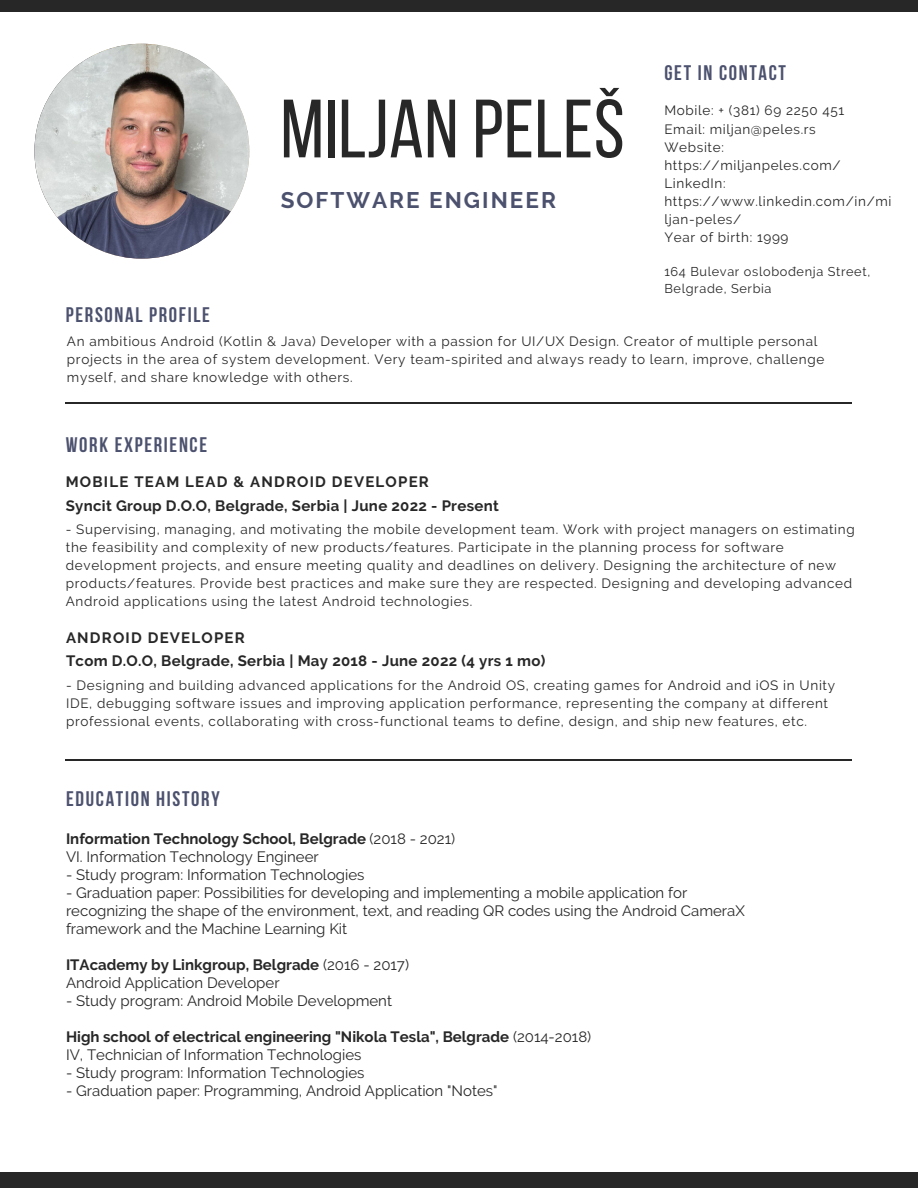
<style>
.page{position:relative;width:918px;height:1188px;background:#fff}
.page>*{position:absolute;margin:0;border:0;box-sizing:border-box;transform-origin:0 0}
.t1{font:82.5px "Bebas Neue";letter-spacing:.01em;color:#272727}
.t2{font:700 22.5px "Raleway";letter-spacing:.09em;color:#4c516e}
.t3{font:700 21px "Bebas Neue";letter-spacing:.08em;color:#4c516e}
.t4{font:15px/18px "Raleway";color:#272727}
.t5{font:700 15px "Raleway";color:#272727}
.t6{font:700 15px "Raleway";letter-spacing:.02em;color:#272727}
.t7{font:700 15px "Raleway";letter-spacing:.08em;color:#272727}
.t8{font:13.5px/18px "Raleway";letter-spacing:.05em;color:#272727}
.t9{font:12.75px "Raleway";letter-spacing:.05em;color:#272727}
.s1{font-weight:400}
</style>
<div class="page">
<div style="left:0;top:0;width:918px;height:12px;background:#272727"></div>
<div style="left:0;top:1172px;width:918px;height:16px;background:#272727"></div>
<hr style="left:66px;top:402px;width:786px;height:1px;background:#272727">
<hr style="left:66px;top:760px;width:786px;height:1px;background:#272727">
<img style="left:34px;top:44px;width:215px;height:215px;border-radius:50%">
<p class="t1" style="left:281px;top:96px;width:345px">MILJAN peleš</p>
<p class="t2" style="left:281px;top:187px;width:277px">SOFTWARE ENGINEER</p>
<p class="t3" style="left:664px;top:64px;width:123px">GET IN CONTACT</p>
<p class="t8" style="left:664px;top:102px;width:181px">Mobile: + (381) 69 2250 451</p>
<p class="t8" style="left:664px;top:120px;width:153px">Email: miljan@peles.rs</p>
<p class="t8" style="left:664px;top:138px;width:178px">Website: https://miljanpeles.com/</p>
<p class="t8" style="left:664px;top:174px;width:229px">LinkedIn: https://www.linkedin.com/in/mi ljan-peles/</p>
<p class="t8" style="left:664px;top:228px;width:126px">Year of birth: 1999</p>
<p class="t9" style="left:664px;top:264px;width:207px">164 Bulevar oslobođenja Street,</p>
<p class="t9" style="left:664px;top:281px;width:109px">Belgrade, Serbia</p>
<p class="t3" style="left:66px;top:306px;width:146px">PERSONAL PROFILE</p>
<p class="t8" style="left:67px;top:332px;width:759px">An ambitious Android (Kotlin &amp; Java) Developer with a passion for UI/UX Design. Creator of multiple personal projects in the area of system development. Very team-spirited and always ready to learn, improve, challenge myself, and share knowledge with others.</p>
<p class="t3" style="left:66px;top:436px;width:143px">WORK EXPERIENCE</p>
<p class="t7" style="left:66px;top:473px;width:365px">MOBILE TEAM LEAD &amp; ANDROID DEVELOPER</p>
<p class="t6" style="left:66px;top:497px;width:435px">Syncit Group D.O.O, Belgrade, Serbia | June 2022 - Present</p>
<p class="t8" style="left:66px;top:521px;width:791px">- Supervising, managing, and motivating the mobile development team. Work with project managers on estimating the feasibility and complexity of new products/features. Participate in the planning process for software development projects, and ensure meeting quality and deadlines on delivery. Designing the architecture of new products/features. Provide best practices and make sure they are respected. Designing and developing advanced Android applications using the latest Android technologies.</p>
<p class="t7" style="left:66px;top:629px;width:180px">ANDROID DEVELOPER</p>
<p class="t6" style="left:66px;top:652px;width:481px">Tcom D.O.O, Belgrade, Serbia | May 2018 - June 2022 (4 yrs 1 mo)</p>
<p class="t8" style="left:66px;top:676px;width:771px">- Designing and building advanced applications for the Android OS, creating games for Android and iOS in Unity<br>IDE, debugging software issues and improving application performance, representing the company at different professional events, collaborating with cross-functional teams to define, design, and ship new features, etc.</p>
<p class="t3" style="left:66px;top:790px;width:155px">EDUCATION HISTORY</p>
<p class="t5" style="left:66px;top:830px;width:391px">Information Technology School, Belgrade <span class="s1">(2018 - 2021)</span></p>
<p class="t4" style="left:66px;top:847px;width:254px">VI. Information Technology Engineer</p>
<p class="t4" style="left:66px;top:865px;width:300px">- Study program: Information Technologies</p>
<p class="t4" style="left:66px;top:883px;width:680px">- Graduation paper: Possibilities for developing and implementing a mobile application for recognizing the shape of the environment, text, and reading QR codes using the Android CameraX framework and the Machine Learning Kit</p>
<p class="t5" style="left:66px;top:956px;width:344px">ITAcademy by Linkgroup, Belgrade <span class="s1">(2016 - 2017)</span></p>
<p class="t4" style="left:66px;top:973px;width:215px">Android Application Developer</p>
<p class="t4" style="left:66px;top:991px;width:328px">- Study program: Android Mobile Development</p>
<p class="t5" style="left:66px;top:1028px;width:527px">High school of electrical engineering "Nikola Tesla", Belgrade <span class="s1">(2014-2018)</span></p>
<p class="t4" style="left:66px;top:1045px;width:297px">IV, Technician of Information Technologies</p>
<p class="t4" style="left:66px;top:1063px;width:300px">- Study program: Information Technologies</p>
<p class="t4" style="left:66px;top:1081px;width:433px">- Graduation paper: Programming, Android Application "Notes"</p>
</div>
